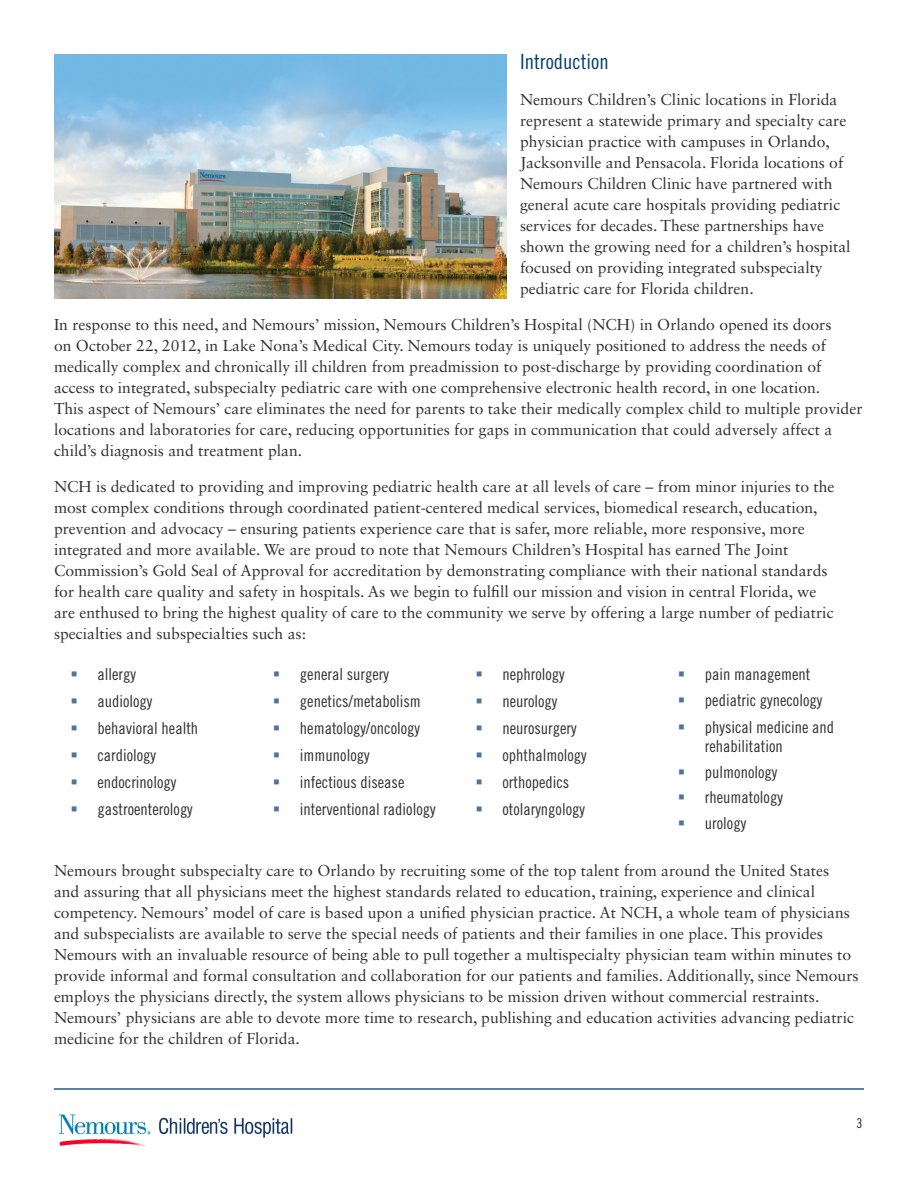
<style>
.page{position:relative;width:918px;height:1188px;background:#fff}
.page>*{position:absolute;margin:0;border:0;box-sizing:border-box;transform-origin:0 0}
.t1{font:21px "Trade Gothic LT Std Cn 18";color:#003e69}
.t2{font:16.5px/19.5px "Trade Gothic LT Std Cn 18";color:#312f30}
.Normal__Web{font:15.75px/21px "Sabon LT Std";color:#312f30}
.t3{font:13.5px "Trade Gothic LT Std Cn 18";color:#231f20}
.s1{color:#507499}
</style>
<div class="page">
<hr style="left:54px;top:1088px;width:810px;height:2px;background:#275a82">
<img style="left:58px;top:1114px;width:235px;height:32px">
<img style="left:54px;top:54px;width:453px;height:244px">
<p class="t1" style="left:520px;top:49px;width:90px">Introduction</p>
<p class="Normal__Web" style="left:520px;top:89px;width:332px">Nemours Children’s Clinic locations in Florida represent a statewide primary and specialty care physician practice with campuses in Orlando, Jacksonville and Pensacola. Florida locations of Nemours Children Clinic have partnered with general acute care hospitals providing pediatric services for decades. These partnerships have shown the growing need for a children’s hospital focused on providing integrated subspecialty pediatric care for Florida children.</p>
<p class="Normal__Web" style="left:54px;top:314px;width:810px">In response to this need, and Nemours’ mission, Nemours Children’s Hospital (NCH) in Orlando opened its doors<br>on October 22, 2012, in Lake Nona’s Medical City. Nemours today is uniquely positioned to address the needs of medically complex and chronically ill children from preadmission to post-discharge by providing coordination of access to integrated, subspecialty pediatric care with one comprehensive electronic health record, in one location.<br>This aspect of Nemours’ care eliminates the need for parents to take their medically complex child to multiple provider locations and laboratories for care, reducing opportunities for gaps in communication that could adversely affect a child’s diagnosis and treatment plan.</p>
<p class="Normal__Web" style="left:54px;top:476px;width:782px">NCH is dedicated to providing and improving pediatric health care at all levels of care – from minor injuries to the most complex conditions through coordinated patient-centered medical services, biomedical research, education, prevention and advocacy – ensuring patients experience care that is safer, more reliable, more responsive, more integrated and more available. We are proud to note that Nemours Children’s Hospital has earned The Joint Commission’s Gold Seal of Approval for accreditation by demonstrating compliance with their national standards for health care quality and safety in hospitals. As we begin to fulfill our mission and vision in central Florida, we are enthused to bring the highest quality of care to the community we serve by offering a large number of pediatric specialties and subspecialties such as:</p>
<p class="t2" style="left:70px;top:664px;width:67px"><span class="s1">▪</span> allergy</p>
<p class="t2" style="left:70px;top:691px;width:83px"><span class="s1">▪</span> audiology</p>
<p class="t2" style="left:70px;top:718px;width:129px"><span class="s1">▪</span> behavioral health</p>
<p class="t2" style="left:70px;top:745px;width:87px"><span class="s1">▪</span> cardiology</p>
<p class="t2" style="left:70px;top:772px;width:107px"><span class="s1">▪</span> endocrinology</p>
<p class="t2" style="left:70px;top:799px;width:124px"><span class="s1">▪</span> gastroenterology</p>
<p class="t2" style="left:273px;top:664px;width:117px"><span class="s1">▪</span> general surgery</p>
<p class="t2" style="left:273px;top:691px;width:149px"><span class="s1">▪</span> genetics/metabolism</p>
<p class="t2" style="left:273px;top:718px;width:149px"><span class="s1">▪</span> hematology/oncology</p>
<p class="t2" style="left:273px;top:745px;width:98px"><span class="s1">▪</span> immunology</p>
<p class="t2" style="left:273px;top:772px;width:133px"><span class="s1">▪</span> infectious disease</p>
<p class="t2" style="left:273px;top:799px;width:164px"><span class="s1">▪</span> interventional radiology</p>
<p class="t2" style="left:475px;top:664px;width:91px"><span class="s1">▪</span> nephrology</p>
<p class="t2" style="left:475px;top:691px;width:83px"><span class="s1">▪</span> neurology</p>
<p class="t2" style="left:475px;top:718px;width:103px"><span class="s1">▪</span> neurosurgery</p>
<p class="t2" style="left:475px;top:745px;width:113px"><span class="s1">▪</span> ophthalmology</p>
<p class="t2" style="left:475px;top:772px;width:95px"><span class="s1">▪</span> orthopedics</p>
<p class="t2" style="left:475px;top:799px;width:111px"><span class="s1">▪</span> otolaryngology</p>
<p class="t2" style="left:678px;top:664px;width:134px"><span class="s1">▪</span> pain management</p>
<p class="t2" style="left:678px;top:690px;width:146px"><span class="s1">▪</span> pediatric gynecology</p>
<p class="t2" style="left:705px;top:717px;width:131px;text-indent:-27px"><span class="s1">▪</span> physical medicine and rehabilitation</p>
<p class="t2" style="left:678px;top:762px;width:101px"><span class="s1">▪</span> pulmonology</p>
<p class="t2" style="left:678px;top:787px;width:106px"><span class="s1">▪</span> rheumatology</p>
<p class="t2" style="left:678px;top:813px;width:70px"><span class="s1">▪</span> urology</p>
<p class="Normal__Web" style="left:54px;top:860px;width:806px">Nemours brought subspecialty care to Orlando by recruiting some of the top talent from around the United States and assuring that all physicians meet the highest standards related to education, training, experience and clinical competency. Nemours’ model of care is based upon a unified physician practice. At NCH, a whole team of physicians and subspecialists are available to serve the special needs of patients and their families in one place. This provides Nemours with an invaluable resource of being able to pull together a multispecialty physician team within minutes to provide informal and formal consultation and collaboration for our patients and families. Additionally, since Nemours employs the physicians directly, the system allows physicians to be mission driven without commercial restraints.<br>Nemours’ physicians are able to devote more time to research, publishing and education activities advancing pediatric medicine for the children of Florida.</p>
<p class="t3" style="left:856px;top:1116px;width:7px">3</p>
</div>
